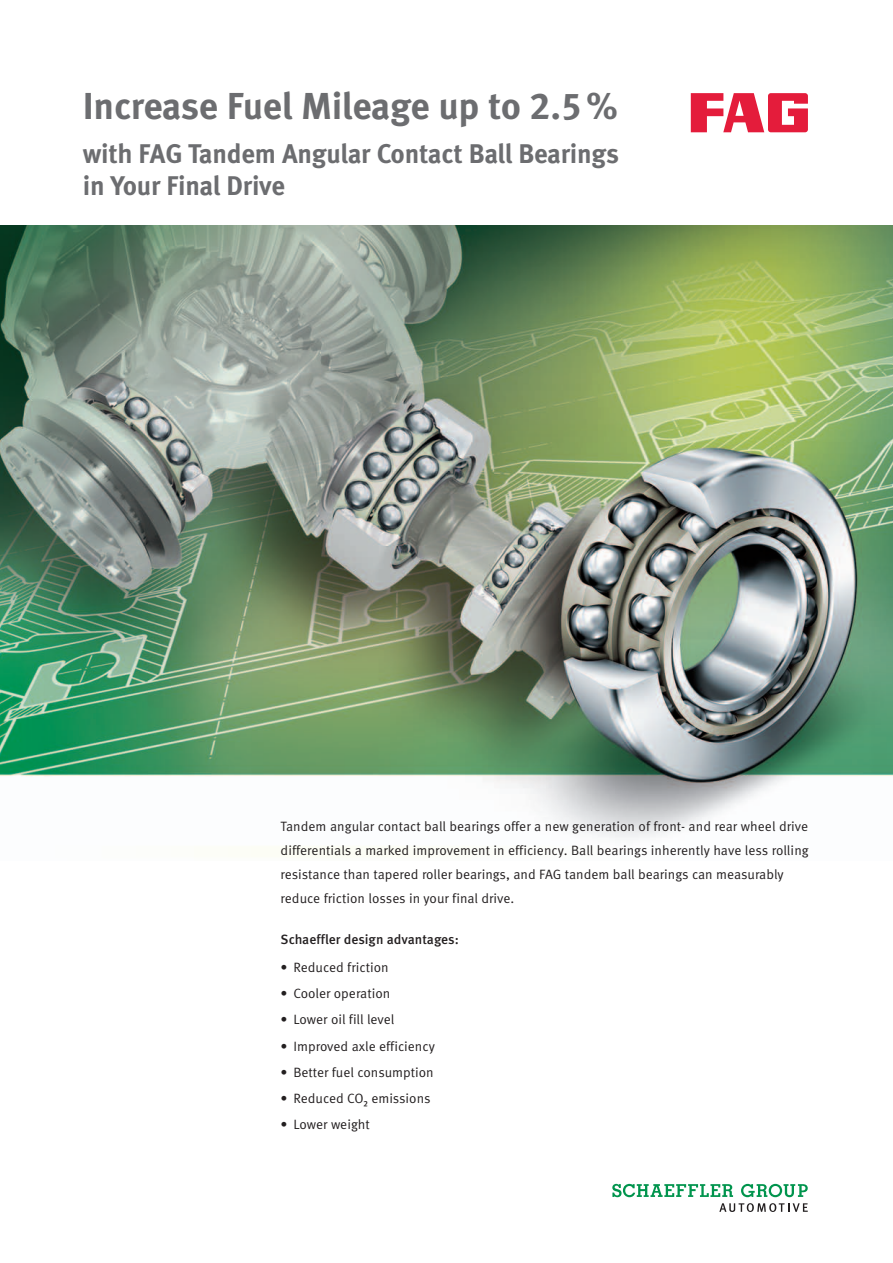
<style>
.page{position:relative;width:893px;height:1263px;background:#fff}
.page>*{position:absolute;margin:0;border:0;box-sizing:border-box;transform-origin:0 0}
.t1{font:700 37.5px "Schaeffler Meta";letter-spacing:-.015em;color:#6c6d70}
.t2{font:700 27px/32.4px "Schaeffler Meta";letter-spacing:-.01em;color:#6c6d70}
.t3{font:13.5px/24px "Schaeffler Meta";color:#231f20}
.t4{font:500 13.5px "Schaeffler Meta";color:#231f20}
</style>
<div class="page">
<img style="left:0;top:225px;width:893px;height:613px">
<svg style="left:691px;top:93px;width:117px;height:39px"></svg>
<svg style="left:719px;top:1203px;width:89px;height:9px"></svg>
<svg style="left:741px;top:1184px;width:67px;height:13px"></svg>
<svg style="left:612px;top:1184px;width:121px;height:13px"></svg>
<h1 class="t1" style="left:83px;top:83px;width:537px">Increase Fuel Mileage up to 2.5%</h1>
<h2 class="t2" style="left:83px;top:137px;width:538px">with FAG Tandem Angular Contact Ball Bearings in Your Final Drive</h2>
<p class="t3" style="left:281px;top:814px;width:530px">Tandem angular contact ball bearings offer a new generation of front- and rear wheel drive differentials a marked improvement in efficiency. Ball bearings inherently have less rolling resistance than tapered roller bearings, and FAG tandem ball bearings can measurably reduce friction losses in your final drive.</p>
<p class="t4" style="left:281px;top:931px;width:180px">Schaeffler design advantages:</p>
<p class="t3" style="left:281px;top:956px;width:109px">• Reduced friction</p>
<p class="t3" style="left:281px;top:982px;width:111px">• Cooler operation</p>
<p class="t3" style="left:281px;top:1008px;width:115px">• Lower oil fill level</p>
<p class="t3" style="left:281px;top:1034px;width:156px">• Improved axle efficiency</p>
<p class="t3" style="left:281px;top:1060px;width:155px">• Better fuel consumption</p>
<p class="t3" style="left:281px;top:1086px;width:151px">• Reduced CO₂ emissions</p>
<p class="t3" style="left:281px;top:1112px;width:91px">• Lower weight</p>
</div>
